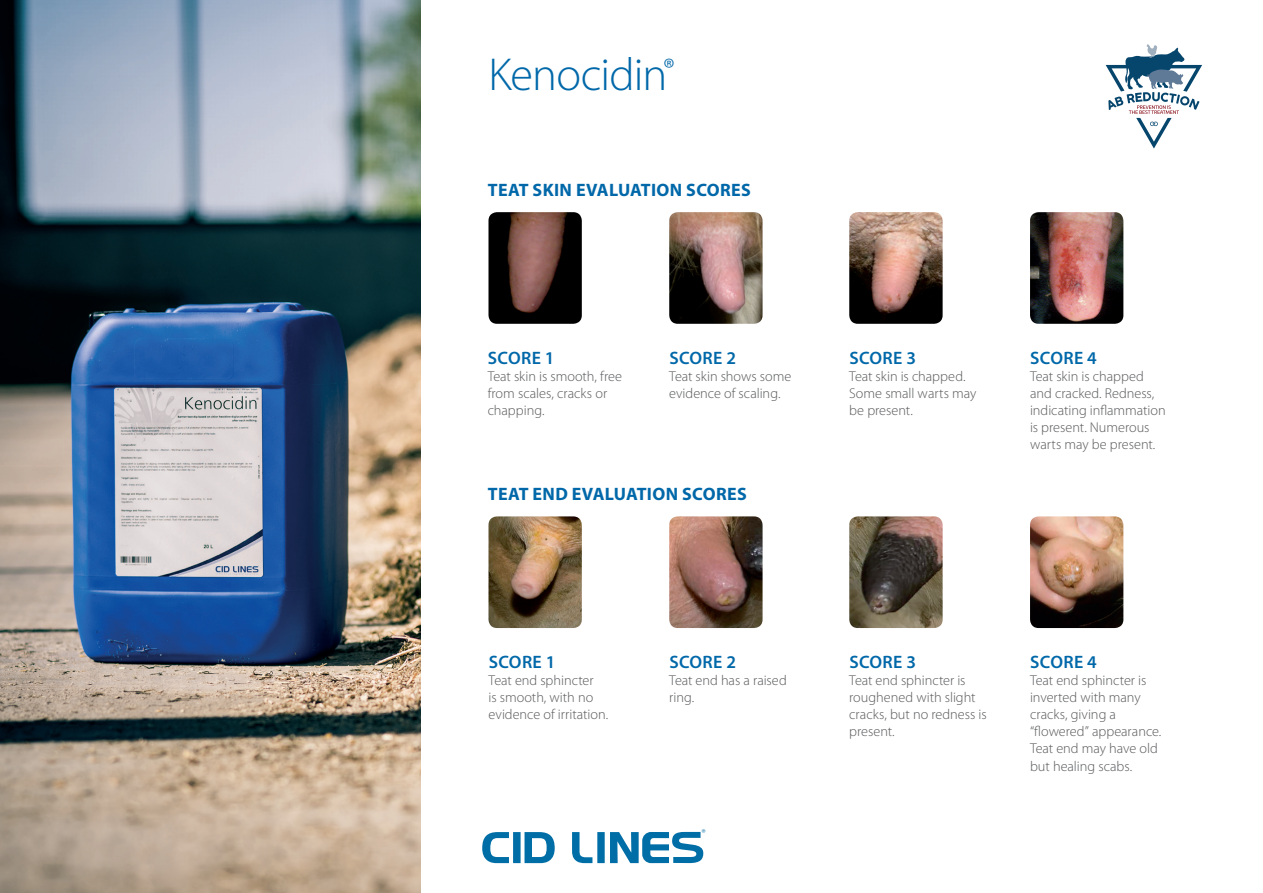
<style>
.page{position:relative;width:1263px;height:893px;background:#fff}
.page>*{position:absolute;margin:0;border:0;box-sizing:border-box;transform-origin:0 0}
.t1{font:300 46.35px "Myriad Pro";letter-spacing:-.02em;color:#0068a9}
.t2{font:600 18px "Myriad Pro";letter-spacing:.02em;color:#0068a9}
.t3{font:700 18px "Myriad Pro";letter-spacing:.02em;color:#0068a9}
.t4{font:300 14.25px/17.1px "Myriad Pro";letter-spacing:-.005em;color:#57585a}
</style>
<div class="page">
<svg style="left:482px;top:832px;width:73px;height:31px"></svg>
<svg style="left:572px;top:829px;width:133px;height:34px"></svg>
<img style="left:0;top:0;width:421px;height:893px">
<svg style="left:1106px;top:44px;width:96px;height:105px"></svg>
<img style="left:488px;top:212px;width:94px;height:112px">
<img style="left:669px;top:212px;width:93px;height:112px">
<img style="left:849px;top:212px;width:94px;height:112px">
<img style="left:1030px;top:212px;width:93px;height:112px">
<img style="left:488px;top:516px;width:94px;height:112px">
<img style="left:669px;top:516px;width:93px;height:112px">
<img style="left:849px;top:516px;width:94px;height:112px">
<img style="left:1030px;top:516px;width:93px;height:112px">
<h1 class="t1" style="left:489px;top:49px;width:188px">Kenocidin<sup>®</sup></h1>
<p class="t3" style="left:488px;top:180px;width:264px">TEAT SKIN EVALUATION SCORES</p>
<p class="t2" style="left:488px;top:346px;width:68px">SCORE 1</p>
<p class="t4" style="left:488px;top:368px;width:136px">Teat skin is smooth, free from scales, cracks or chapping.</p>
<p class="t2" style="left:669px;top:346px;width:68px">SCORE 2</p>
<p class="t4" style="left:669px;top:368px;width:124px">Teat skin shows some evidence of scaling.</p>
<p class="t3" style="left:488px;top:484px;width:260px">TEAT END EVALUATION SCORES</p>
<p class="t2" style="left:849px;top:346px;width:68px">SCORE 3</p>
<p class="t4" style="left:849px;top:368px;width:129px">Teat skin is chapped.<br>Some small warts may be present.</p>
<p class="t2" style="left:1030px;top:346px;width:68px">SCORE 4</p>
<p class="t4" style="left:1030px;top:368px;width:137px">Teat skin is chapped and cracked. Redness, indicating inflammation is present. Numerous warts may be present.</p>
<p class="t2" style="left:489px;top:650px;width:68px">SCORE 1</p>
<p class="t4" style="left:489px;top:672px;width:121px">Teat end sphincter<br>is smooth, with no evidence of irritation.</p>
<p class="t2" style="left:669px;top:650px;width:68px">SCORE 2</p>
<p class="t4" style="left:669px;top:672px;width:119px">Teat end has a raised ring.</p>
<p class="t2" style="left:849px;top:650px;width:68px">SCORE 3</p>
<p class="t4" style="left:849px;top:672px;width:139px">Teat end sphincter is roughened with slight cracks, but no redness is present.</p>
<p class="t2" style="left:1030px;top:650px;width:68px">SCORE 4</p>
<p class="t4" style="left:1030px;top:672px;width:133px">Teat end sphincter is inverted with many cracks, giving a “flowered” appearance.<br>Teat end may have old but healing scabs.</p>
</div>
